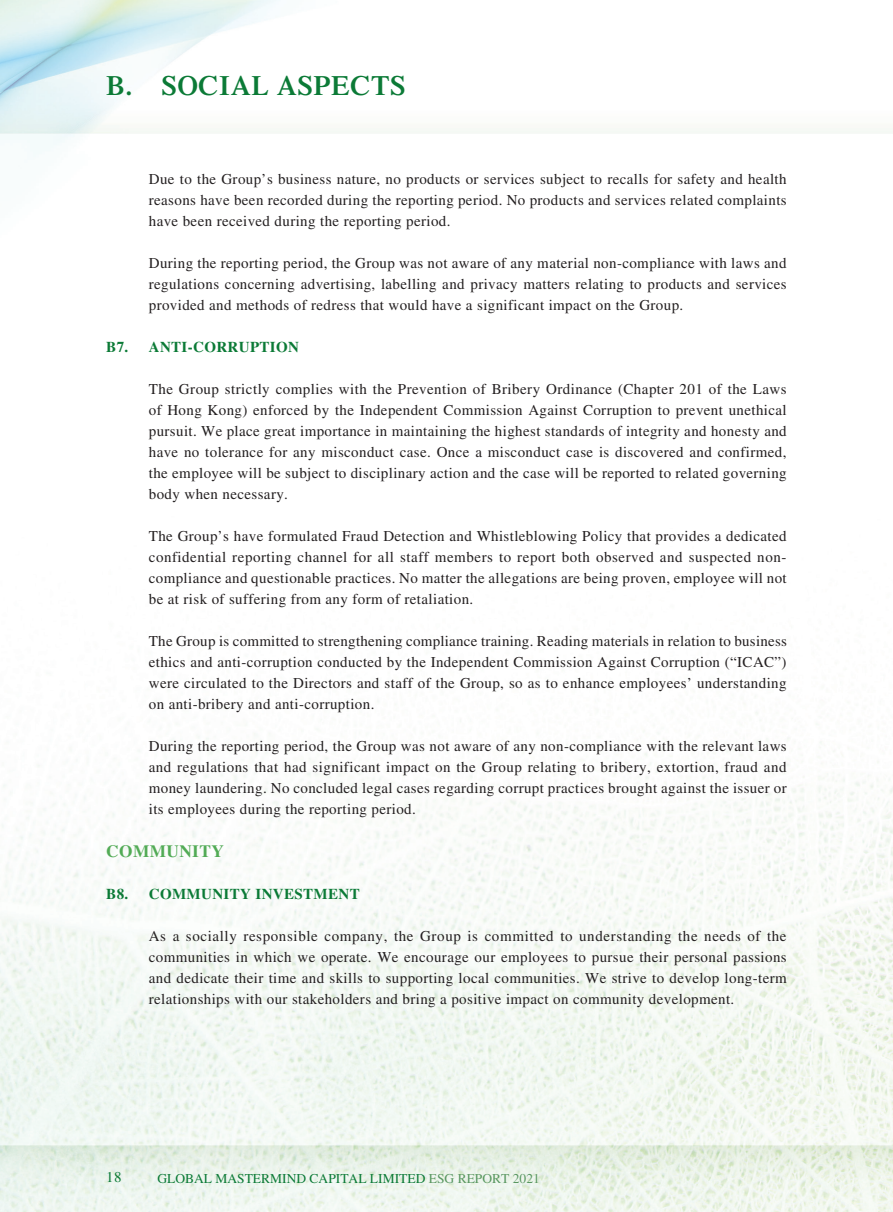
<style>
.page{position:relative;width:893px;height:1212px;background:#fff}
.page>*{position:absolute;margin:0;border:0;box-sizing:border-box;transform-origin:0 0}
.t1{font:600 27.75px "Times LT Std";letter-spacing:.025em;color:#0b7a36}
.t2{font:700 17.25px "Times LT Std";letter-spacing:.025em;color:#52ab56}
.t3{font:15px/21px "Times LT Std";letter-spacing:.025em;color:#231f20;text-align:justify}
.t4{font:700 15px "Times LT Std";letter-spacing:.025em;color:#0b7a36}
.t5{font:15px "Times LT Std";color:#0b7a36}
.t6{font:13.5px "Times LT Std";color:#0b7a36}
.s1{color:#599760}
</style>
<div class="page">
<img style="left:0;top:0;width:893px;height:1212px">
<h1 class="t1" style="left:106px;top:69px;width:301px">B. SOCIAL ASPECTS</h1>
<p class="t3" style="left:149px;top:168px;width:639px">Due to the Group’s business nature, no products or services subject to recalls for safety and health reasons have been recorded during the reporting period. No products and services related complaints have been received during the reporting period.</p>
<p class="t3" style="left:149px;top:252px;width:639px">During the reporting period, the Group was not aware of any material non-compliance with laws and regulations concerning advertising, labelling and privacy matters relating to products and services provided and methods of redress that would have a significant impact on the Group.</p>
<p class="t4" style="left:106px;top:337px;width:194px">B7. ANTI-CORRUPTION</p>
<p class="t3" style="left:149px;top:378px;width:639px">The Group strictly complies with the Prevention of Bribery Ordinance (Chapter 201 of the Laws of Hong Kong) enforced by the Independent Commission Against Corruption to prevent unethical pursuit. We place great importance in maintaining the highest standards of integrity and honesty and have no tolerance for any misconduct case. Once a misconduct case is discovered and confirmed, the employee will be subject to disciplinary action and the case will be reported to related governing body when necessary.</p>
<p class="t3" style="left:149px;top:525px;width:639px">The Group’s have formulated Fraud Detection and Whistleblowing Policy that provides a dedicated confidential reporting channel for all staff members to report both observed and suspected non&shy;compliance and questionable practices. No matter the allegations are being proven, employee will not be at risk of suffering from any form of retaliation.</p>
<p class="t3" style="left:149px;top:630px;width:640px">The Group is committed to strengthening compliance training. Reading materials in relation to business ethics and anti-corruption conducted by the Independent Commission Against Corruption (“ICAC”) were circulated to the Directors and staff of the Group, so as to enhance employees’ understanding on anti-bribery and anti-corruption.</p>
<p class="t3" style="left:149px;top:735px;width:639px">During the reporting period, the Group was not aware of any non-compliance with the relevant laws and regulations that had significant impact on the Group relating to bribery, extortion, fraud and money laundering. No concluded legal cases regarding corrupt practices brought against the issuer or its employees during the reporting period.</p>
<p class="t2" style="left:106px;top:841px;width:119px">COMMUNITY</p>
<p class="t4" style="left:106px;top:885px;width:255px">B8. COMMUNITY INVESTMENT</p>
<p class="t3" style="left:149px;top:925px;width:639px">As a socially responsible company, the Group is committed to understanding the needs of the communities in which we operate. We encourage our employees to pursue their personal passions and dedicate their time and skills to supporting local communities. We strive to develop long-term relationships with our stakeholders and bring a positive impact on community development.</p>
<p class="t5" style="left:106px;top:1169px;width:17px">18</p>
<p class="t6" style="left:157px;top:1171px;width:384px">GLOBAL MASTERMIND CAPITAL LIMITED <span class="s1">ESG REPORT 2021</span></p>
</div>
